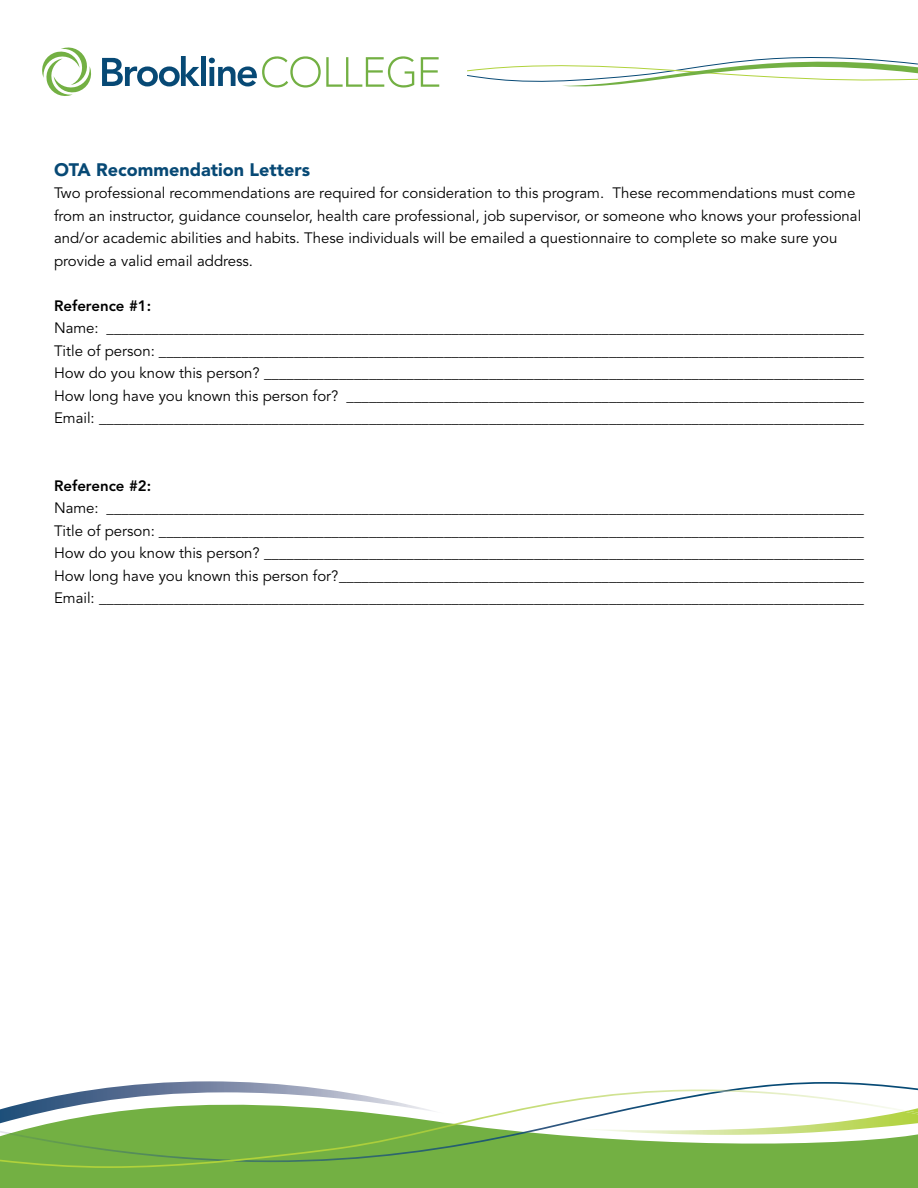
<style>
.page{position:relative;width:918px;height:1188px;background:#fff}
.page>*{position:absolute;margin:0;border:0;box-sizing:border-box;transform-origin:0 0}
.t1{font:900 18px "Avenir LT Std";color:#074975}
.t2{font:15px/22.5px "Avenir LT Std";color:#000;text-align:justify}
.t3{font:800 15px "Avenir LT Std";color:#000}
</style>
<div class="page">
<svg style="left:42px;top:48px;width:49px;height:48px"></svg>
<svg style="left:102px;top:56px;width:98px;height:30px"></svg>
<div style="left:201px;top:56px;width:5px;height:30px;background:#074975"></div>
<svg style="left:209px;top:56px;width:230px;height:32px"></svg>
<svg style="left:467px;top:57px;width:451px;height:30px"></svg>
<svg style="left:0;top:1134px;width:918px;height:54px;background:#7cb54f"></svg>
<img style="left:0;top:1082px;width:918px;height:52px">
<img style="left:458px;top:1132px;width:71px;height:30px">
<img style="left:454px;top:1090px;width:454px;height:34px">
<img style="left:0;top:1124px;width:458px;height:44px">
<img style="left:717px;top:1090px;width:20px;height:2px">
<svg style="left:219px;top:1160px;width:26px;height:1px"></svg>
<img style="left:0;top:1081px;width:444px;height:42px">
<img style="left:578px;top:1108px;width:340px;height:27px">
<img style="left:903px;top:1111px;width:15px;height:3px">
<p class="t1" style="left:54px;top:162px;width:258px">OTA Recommendation Letters</p>
<p class="t2" style="left:54px;top:183px;width:809px;text-align:left">Two professional recommendations are required for consideration to this program. These recommendations must come from an instructor, guidance counselor, health care professional, job supervisor, or someone who knows your professional and/or academic abilities and habits. These individuals will be emailed a questionnaire to complete so make sure you provide a valid email address.</p>
<p class="t3" style="left:54px;top:299px;width:99px">Reference #1:</p>
<p class="t2" style="left:54px;top:318px;width:812px">Name: _____________________________________________________________________________________________________ Title of person: ______________________________________________________________________________________________ How do you know this person? ________________________________________________________________________________ How long have you known this person for? _____________________________________________________________________ Email: ______________________________________________________________________________________________________</p>
<p class="t3" style="left:54px;top:479px;width:99px">Reference #2:</p>
<p class="t2" style="left:54px;top:498px;width:812px">Name: _____________________________________________________________________________________________________ Title of person: ______________________________________________________________________________________________ How do you know this person? ________________________________________________________________________________ How long have you known this person for? ______________________________________________________________________ Email: ______________________________________________________________________________________________________</p>
</div>
